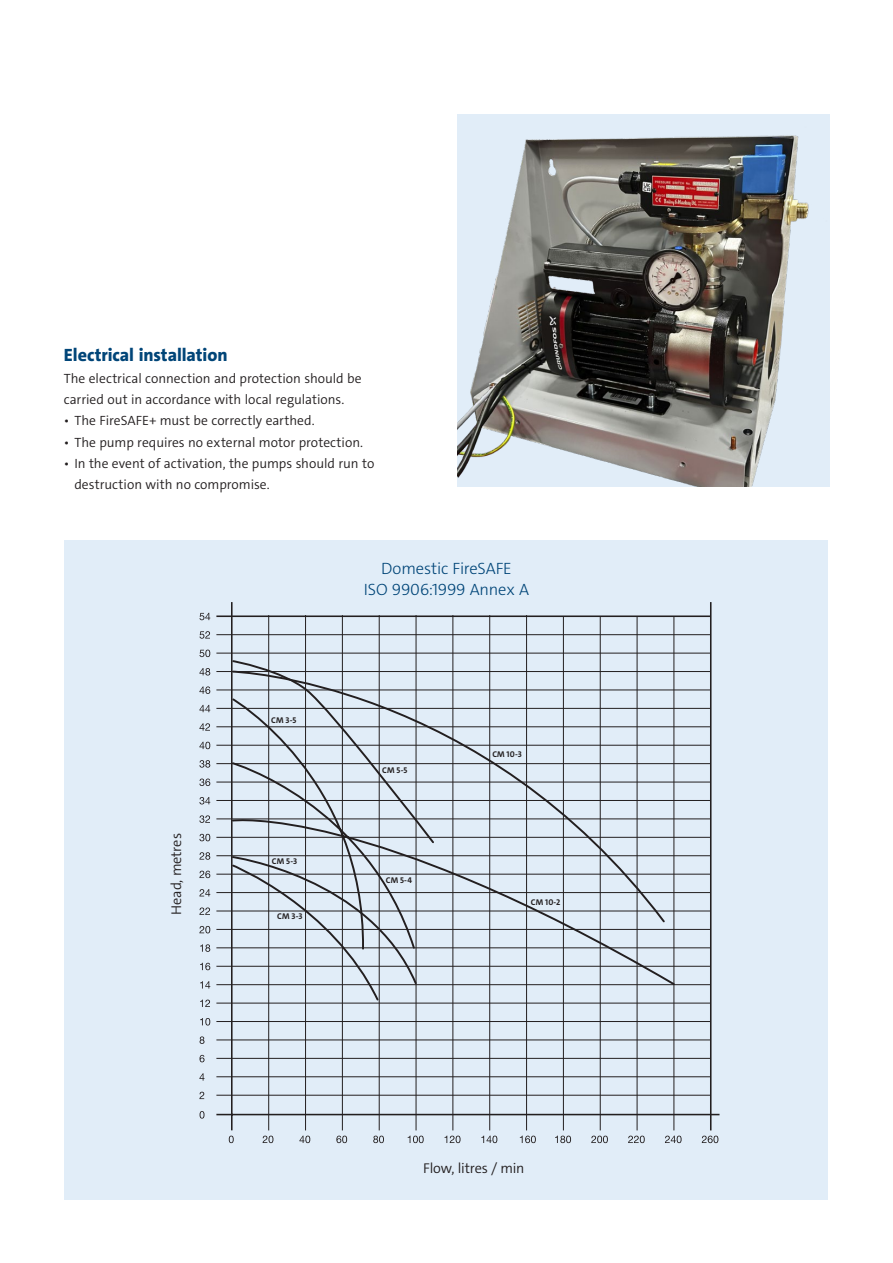
<style>
.page{position:relative;width:893px;height:1263px;background:#fff}
.page>*{position:absolute;margin:0;border:0;box-sizing:border-box;transform-origin:0 0}
._03__Main_copy{font:800 18px "Grundfos The Sans";letter-spacing:-.005em;color:#004578}
._03__Main_copy-2{font:300 16.5px/21.3px "Grundfos The Sans";letter-spacing:-.01em;color:#004578;text-align:center}
.t1{font:300 14.25px "Grundfos The Sans";letter-spacing:-.01em;color:#231f20}
._03__Main_copy-3{font:300 13.5px/21.3px "Grundfos The Sans";color:#231f20}
._02__Mellem_1__linie{font:700 8.4px "Grundfos The Sans";letter-spacing:.015em;color:#231f20}
</style>
<div class="page">
<div style="left:65px;top:540px;width:763px;height:659px;background:#e1edf8"></div>
<svg style="left:216px;top:602px;width:504px;height:529px"></svg>
<hr style="left:268px;top:615px;width:1px;height:515px;background:#231f20">
<hr style="left:305px;top:615px;width:1px;height:515px;background:#231f20">
<hr style="left:342px;top:615px;width:1px;height:515px;background:#231f20">
<hr style="left:379px;top:615px;width:1px;height:515px;background:#231f20">
<hr style="left:416px;top:615px;width:1px;height:515px;background:#231f20">
<hr style="left:453px;top:615px;width:1px;height:515px;background:#231f20">
<hr style="left:489px;top:615px;width:1px;height:515px;background:#231f20">
<hr style="left:526px;top:615px;width:1px;height:515px;background:#231f20">
<hr style="left:563px;top:616px;width:1px;height:514px;background:#231f20">
<hr style="left:600px;top:616px;width:1px;height:514px;background:#231f20">
<hr style="left:637px;top:616px;width:1px;height:514px;background:#231f20">
<hr style="left:674px;top:616px;width:1px;height:514px;background:#231f20">
<hr style="left:710px;top:602px;width:1px;height:528px;background:#231f20">
<hr style="left:216px;top:1076px;width:494px;height:1px;background:#231f20">
<hr style="left:216px;top:1058px;width:494px;height:1px;background:#231f20">
<hr style="left:216px;top:1039px;width:494px;height:1px;background:#231f20">
<hr style="left:216px;top:1021px;width:494px;height:1px;background:#231f20">
<hr style="left:216px;top:1003px;width:494px;height:1px;background:#231f20">
<hr style="left:216px;top:984px;width:494px;height:1px;background:#231f20">
<hr style="left:216px;top:966px;width:494px;height:1px;background:#231f20">
<hr style="left:216px;top:947px;width:494px;height:1px;background:#231f20">
<hr style="left:216px;top:929px;width:494px;height:1px;background:#231f20">
<hr style="left:216px;top:911px;width:494px;height:1px;background:#231f20">
<hr style="left:216px;top:892px;width:494px;height:1px;background:#231f20">
<hr style="left:216px;top:874px;width:494px;height:1px;background:#231f20">
<hr style="left:216px;top:855px;width:494px;height:1px;background:#231f20">
<hr style="left:216px;top:837px;width:494px;height:1px;background:#231f20">
<hr style="left:216px;top:818px;width:494px;height:1px;background:#231f20">
<hr style="left:216px;top:800px;width:494px;height:1px;background:#231f20">
<hr style="left:216px;top:782px;width:494px;height:1px;background:#231f20">
<hr style="left:216px;top:763px;width:494px;height:1px;background:#231f20">
<hr style="left:216px;top:745px;width:494px;height:1px;background:#231f20">
<hr style="left:216px;top:726px;width:494px;height:1px;background:#231f20">
<hr style="left:216px;top:708px;width:494px;height:1px;background:#231f20">
<hr style="left:216px;top:690px;width:494px;height:1px;background:#231f20">
<hr style="left:216px;top:671px;width:495px;height:1px;background:#231f20">
<hr style="left:216px;top:653px;width:494px;height:1px;background:#231f20">
<hr style="left:216px;top:634px;width:494px;height:1px;background:#231f20">
<hr style="left:216px;top:615px;width:494px;height:2px;background:#231f20">
<svg style="left:200px;top:1111px;width:4px;height:7px"></svg>
<svg style="left:229px;top:1135px;width:5px;height:8px"></svg>
<svg style="left:263px;top:1135px;width:10px;height:8px"></svg>
<svg style="left:299px;top:1135px;width:11px;height:8px"></svg>
<svg style="left:336px;top:1135px;width:11px;height:8px"></svg>
<svg style="left:373px;top:1135px;width:11px;height:8px"></svg>
<svg style="left:408px;top:1135px;width:16px;height:8px"></svg>
<svg style="left:444px;top:1135px;width:16px;height:8px"></svg>
<svg style="left:481px;top:1135px;width:16px;height:8px"></svg>
<svg style="left:520px;top:1135px;width:16px;height:8px"></svg>
<svg style="left:555px;top:1135px;width:16px;height:8px"></svg>
<svg style="left:591px;top:1135px;width:17px;height:8px"></svg>
<svg style="left:628px;top:1135px;width:17px;height:8px"></svg>
<svg style="left:665px;top:1135px;width:17px;height:8px"></svg>
<svg style="left:702px;top:1135px;width:16px;height:8px"></svg>
<svg style="left:199px;top:1073px;width:5px;height:8px"></svg>
<hr style="left:216px;top:1095px;width:494px;height:1px;background:#231f20">
<svg style="left:199px;top:1092px;width:5px;height:7px"></svg>
<svg style="left:200px;top:1055px;width:5px;height:7px"></svg>
<svg style="left:200px;top:1036px;width:4px;height:8px"></svg>
<svg style="left:200px;top:1018px;width:10px;height:7px"></svg>
<svg style="left:200px;top:999px;width:10px;height:8px"></svg>
<svg style="left:200px;top:981px;width:10px;height:7px"></svg>
<svg style="left:200px;top:963px;width:10px;height:7px"></svg>
<svg style="left:200px;top:944px;width:10px;height:8px"></svg>
<svg style="left:199px;top:926px;width:11px;height:7px"></svg>
<svg style="left:199px;top:907px;width:11px;height:8px"></svg>
<svg style="left:199px;top:889px;width:11px;height:7px"></svg>
<svg style="left:199px;top:871px;width:11px;height:7px"></svg>
<svg style="left:199px;top:852px;width:11px;height:8px"></svg>
<svg style="left:199px;top:834px;width:11px;height:7px"></svg>
<svg style="left:199px;top:815px;width:11px;height:8px"></svg>
<svg style="left:199px;top:797px;width:11px;height:7px"></svg>
<svg style="left:199px;top:778px;width:11px;height:8px"></svg>
<svg style="left:199px;top:760px;width:11px;height:8px"></svg>
<svg style="left:199px;top:742px;width:11px;height:7px"></svg>
<svg style="left:199px;top:723px;width:11px;height:8px"></svg>
<svg style="left:199px;top:705px;width:11px;height:7px"></svg>
<svg style="left:199px;top:686px;width:11px;height:8px"></svg>
<svg style="left:199px;top:668px;width:11px;height:7px"></svg>
<svg style="left:199px;top:650px;width:11px;height:7px"></svg>
<svg style="left:199px;top:631px;width:11px;height:8px"></svg>
<svg style="left:199px;top:613px;width:11px;height:7px"></svg>
<svg style="left:436px;top:670px;width:230px;height:27px"></svg>
<svg style="left:231px;top:697px;width:445px;height:290px"></svg>
<svg style="left:231px;top:855px;width:187px;height:147px"></svg>
<svg style="left:231px;top:659px;width:205px;height:186px"></svg>
<img style="left:457px;top:115px;width:372px;height:372px">
<p class="_03__Main_copy" style="left:64px;top:344px;width:165px">Electrical installation</p>
<p class="_03__Main_copy-3" style="left:64px;top:368px;width:299px">The electrical connection and protection should be carried out in accordance with local regulations.</p>
<p class="_03__Main_copy-3" style="left:64px;top:410px;width:252px">• The FireSAFE+ must be correctly earthed.</p>
<p class="_03__Main_copy-3" style="left:64px;top:431px;width:301px">• The pump requires no external motor protection.</p>
<p class="_03__Main_copy-3" style="left:74px;top:453px;width:301px;text-indent:-11px">• In the event of activation, the pumps should run to destruction with no compromise.</p>
<p class="t1" style="left:167px;top:915px;width:83px;rotate:-90deg">Head, metres</p>
<p class="_02__Mellem_1__linie" style="left:271px;top:715px;width:27px">CM 3-5</p>
<p class="_02__Mellem_1__linie" style="left:272px;top:856px;width:27px">CM 5-3</p>
<p class="_02__Mellem_1__linie" style="left:277px;top:911px;width:27px">CM 3-3</p>
<p class="_03__Main_copy-2" style="left:364px;top:558px;width:167px">Domestic FireSAFE<br>ISO 9906:1999 Annex A</p>
<p class="_02__Mellem_1__linie" style="left:382px;top:764px;width:27px">CM 5-5</p>
<p class="_02__Mellem_1__linie" style="left:386px;top:875px;width:28px">CM 5-4</p>
<p class="_02__Mellem_1__linie" style="left:492px;top:749px;width:31px">CM 10-3</p>
<p class="_02__Mellem_1__linie" style="left:531px;top:896px;width:31px">CM 10-2</p>
<p class="t1" style="left:423px;top:1159px;width:103px">Flow, litres / min</p>
</div>
